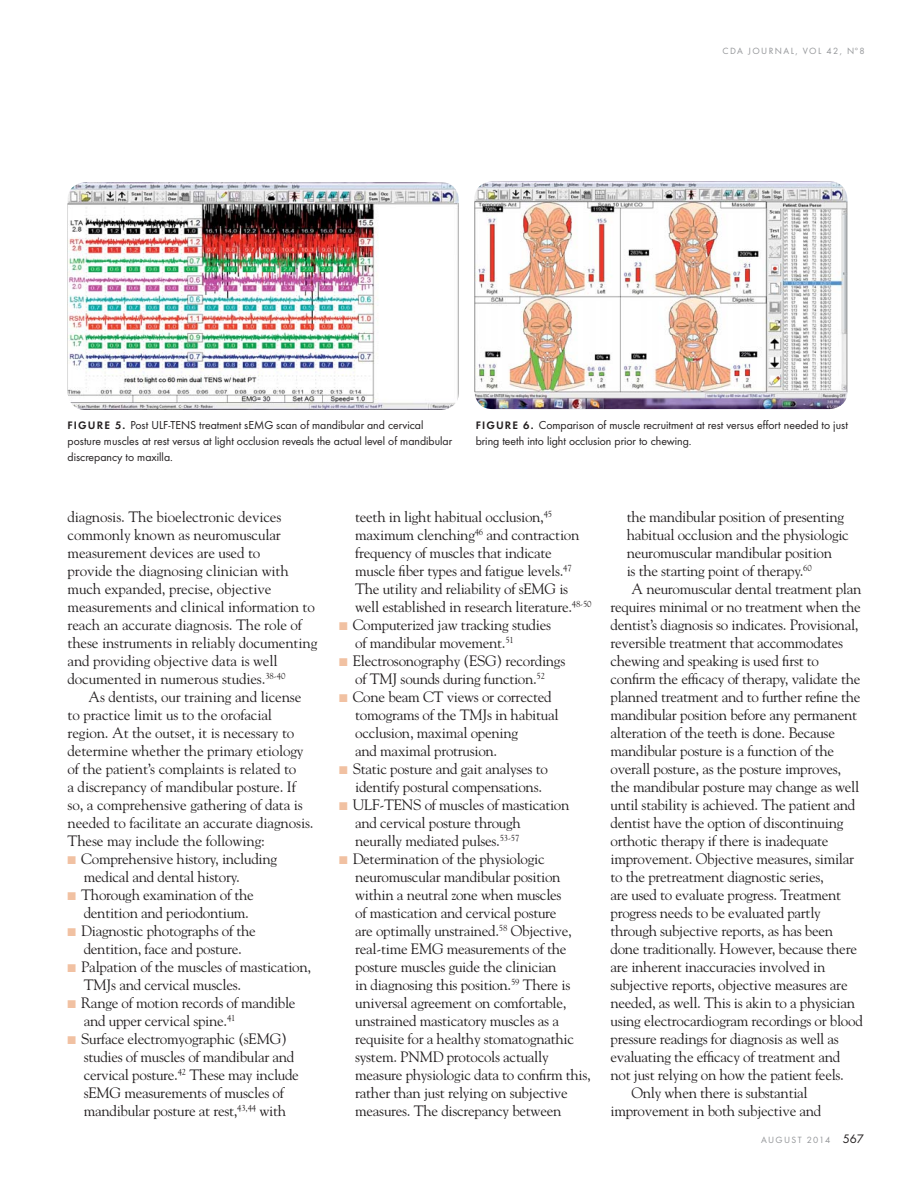
<style>
.page{position:relative;width:918px;height:1188px;background:#fff}
.page>*{position:absolute;margin:0;border:0;box-sizing:border-box;transform-origin:0 0}
.t1{font:15px/18px "Goudy Std";letter-spacing:-.02em;color:#231f20}
.t2{font:12px/15.8px "Futura Boo";color:#231f20}
.t3{font:9.3px "Futura SC Boo";letter-spacing:.15em;color:#939598}
.s1{font-family:"Futura Boo"}
.s2{font-family:"Futura Dem";font-size:11.25px}
.s3{color:#f1c1a2}
.s4{font-family:"Futura Boo";font-size:12.75px;color:#231f20}
</style>
<div class="page">
<img style="left:68px;top:182px;width:391px;height:228px;border-radius:18px">
<img style="left:474px;top:181px;width:374px;height:228px;border-radius:18px">
<p class="t3" style="left:723px;top:45px;width:144px">CDA JOURNAL, VOL <span class="s1">42</span>, Nº<span class="s1">8</span></p>
<p class="t2" style="left:68px;top:418px;width:386px"><span class="s2">FIGURE 5.</span> Post ULF-TENS treatment sEMG scan of mandibular and cervical posture muscles at rest versus at light occlusion reveals the actual level of mandibular discrepancy to maxilla.</p>
<p class="t2" style="left:476px;top:418px;width:374px"><span class="s2">FIGURE 6.</span> Comparison of muscle recruitment at rest versus effort needed to just bring teeth into light occlusion prior to chewing.</p>
<p class="t1" style="left:68px;top:508px;width:251px">diagnosis. The bioelectronic devices commonly known as neuromuscular measurement devices are used to<br>provide the diagnosing clinician with much expanded, precise, objective measurements and clinical information to reach an accurate diagnosis. The role of these instruments in reliably documenting and providing objective data is well documented in numerous studies.<sup>38-40</sup></p>
<p class="t1" style="left:68px;top:688px;width:248px;text-indent:21px">As dentists, our training and license to practice limit us to the orofacial region. At the outset, it is necessary to determine whether the primary etiology of the patient’s complaints is related to<br>a discrepancy of mandibular posture. If so, a comprehensive gathering of data is needed to facilitate an accurate diagnosis.<br>These may include the following:</p>
<p class="t1" style="left:84px;top:850px;width:195px;text-indent:-16px"><span class="s3">■</span> Comprehensive history, including medical and dental history.</p>
<p class="t1" style="left:84px;top:886px;width:172px;text-indent:-16px"><span class="s3">■</span> Thorough examination of the dentition and periodontium.</p>
<p class="t1" style="left:68px;top:922px;width:190px;text-align:center"><span class="s3">■</span> Diagnostic photographs of the dentition, face and posture.</p>
<p class="t1" style="left:84px;top:958px;width:229px;text-indent:-16px"><span class="s3">■</span> Palpation of the muscles of mastication,<br>TMJs and cervical muscles.</p>
<p class="t1" style="left:84px;top:994px;width:213px;text-indent:-16px"><span class="s3">■</span> Range of motion records of mandible and upper cervical spine.<sup>41</sup></p>
<p class="t1" style="left:84px;top:1030px;width:217px;text-indent:-16px"><span class="s3">■</span> Surface electromyographic (sEMG) studies of muscles of mandibular and cervical posture.<sup>42</sup> These may include sEMG measurements of muscles of mandibular posture at rest,<sup>43,44</sup> with</p>
<p class="t1" style="left:355px;top:508px;width:238px">teeth in light habitual occlusion,<sup>45 </sup>maximum clenching<sup>46</sup> and contraction frequency of muscles that indicate muscle fiber types and fatigue levels.<sup>47<br></sup>The utility and reliability of sEMG is well established in research literature.<sup>48-50</sup></p>
<p class="t1" style="left:355px;top:616px;width:197px;text-indent:-16px"><span class="s3">■</span> Computerized jaw tracking studies of mandibular movement.<sup>51</sup></p>
<p class="t1" style="left:339px;top:652px;width:228px;text-align:center"><span class="s3">■</span> Electrosonography (ESG) recordings of TMJ sounds during function.<sup>52</sup></p>
<p class="t1" style="left:355px;top:688px;width:205px;text-indent:-16px"><span class="s3">■</span> Cone beam CT views or corrected tomograms of the TMJs in habitual occlusion, maximal opening<br>and maximal protrusion.</p>
<p class="t1" style="left:355px;top:760px;width:194px;text-indent:-16px"><span class="s3">■</span> Static posture and gait analyses to identify postural compensations.</p>
<p class="t1" style="left:355px;top:796px;width:216px;text-indent:-16px"><span class="s3">■</span> ULF-TENS of muscles of mastication and cervical posture through neurally mediated pulses.<sup>53-57</sup></p>
<p class="t1" style="left:355px;top:850px;width:237px;text-indent:-16px"><span class="s3">■</span> Determination of the physiologic neuromuscular mandibular position within a neutral zone when muscles<br>of mastication and cervical posture<br>are optimally unstrained.<sup>58</sup> Objective, real-time EMG measurements of the posture muscles guide the clinician<br>in diagnosing this position.<sup>59</sup> There is universal agreement on comfortable, unstrained masticatory muscles as a requisite for a healthy stomatognathic system. PNMD protocols actually measure physiologic data to confirm this, rather than just relying on subjective measures. The discrepancy between</p>
<p class="t1" style="left:627px;top:508px;width:219px">the mandibular position of presenting</p>
<p class="t1" style="left:627px;top:527px;width:224px">habitual occlusion and the physiologic</p>
<p class="t1" style="left:627px;top:545px;width:207px">neuromuscular mandibular position</p>
<p class="t1" style="left:627px;top:563px;width:187px">is the starting point of therapy.<sup>60</sup></p>
<p class="t1" style="left:632px;top:580px;width:231px">A neuromuscular dental treatment plan</p>
<p class="t1" style="left:611px;top:598px;width:252px">requires minimal or no treatment when the</p>
<p class="t1" style="left:611px;top:616px;width:250px">dentist’s diagnosis so indicates. Provisional,</p>
<p class="t1" style="left:611px;top:634px;width:234px">reversible treatment that accommodates</p>
<p class="t1" style="left:611px;top:652px;width:210px">chewing and speaking is used first to</p>
<p class="t1" style="left:611px;top:670px;width:251px">confirm the efficacy of therapy, validate the</p>
<p class="t1" style="left:611px;top:688px;width:252px">planned treatment and to further refine the</p>
<p class="t1" style="left:611px;top:706px;width:248px">mandibular position before any permanent</p>
<p class="t1" style="left:611px;top:724px;width:226px">alteration of the teeth is done. Because</p>
<p class="t1" style="left:611px;top:742px;width:225px">mandibular posture is a function of the</p>
<p class="t1" style="left:611px;top:760px;width:232px">overall posture, as the posture improves,</p>
<p class="t1" style="left:611px;top:778px;width:250px">the mandibular posture may change as well</p>
<p class="t1" style="left:611px;top:796px;width:246px">until stability is achieved. The patient and</p>
<p class="t1" style="left:611px;top:814px;width:234px">dentist have the option of discontinuing</p>
<p class="t1" style="left:611px;top:832px;width:220px">orthotic therapy if there is inadequate</p>
<p class="t1" style="left:611px;top:850px;width:245px">improvement. Objective measures, similar</p>
<p class="t1" style="left:611px;top:868px;width:215px">to the pretreatment diagnostic series,</p>
<p class="t1" style="left:611px;top:887px;width:232px">are used to evaluate progress. Treatment</p>
<p class="t1" style="left:611px;top:905px;width:212px">progress needs to be evaluated partly</p>
<p class="t1" style="left:611px;top:923px;width:224px">through subjective reports, as has been</p>
<p class="t1" style="left:611px;top:941px;width:248px">done traditionally. However, because there</p>
<p class="t1" style="left:611px;top:959px;width:216px">are inherent inaccuracies involved in</p>
<p class="t1" style="left:611px;top:977px;width:239px">subjective reports, objective measures are</p>
<p class="t1" style="left:611px;top:995px;width:246px">needed, as well. This is akin to a physician</p>
<p class="t1" style="left:611px;top:1013px;width:254px">using electrocardiogram recordings or blood</p>
<p class="t1" style="left:611px;top:1031px;width:230px">pressure readings for diagnosis as well as</p>
<p class="t1" style="left:611px;top:1049px;width:231px">evaluating the efficacy of treatment and</p>
<p class="t1" style="left:611px;top:1067px;width:235px">not just relying on how the patient feels.</p>
<p class="t1" style="left:632px;top:1085px;width:178px">Only when there is substantial</p>
<p class="t1" style="left:611px;top:1103px;width:212px">improvement in both subjective and</p>
<p class="t3" style="left:761px;top:1135px;width:104px">AUGUST <span class="s1">2014</span> <span class="s4">567</span></p>
</div>
